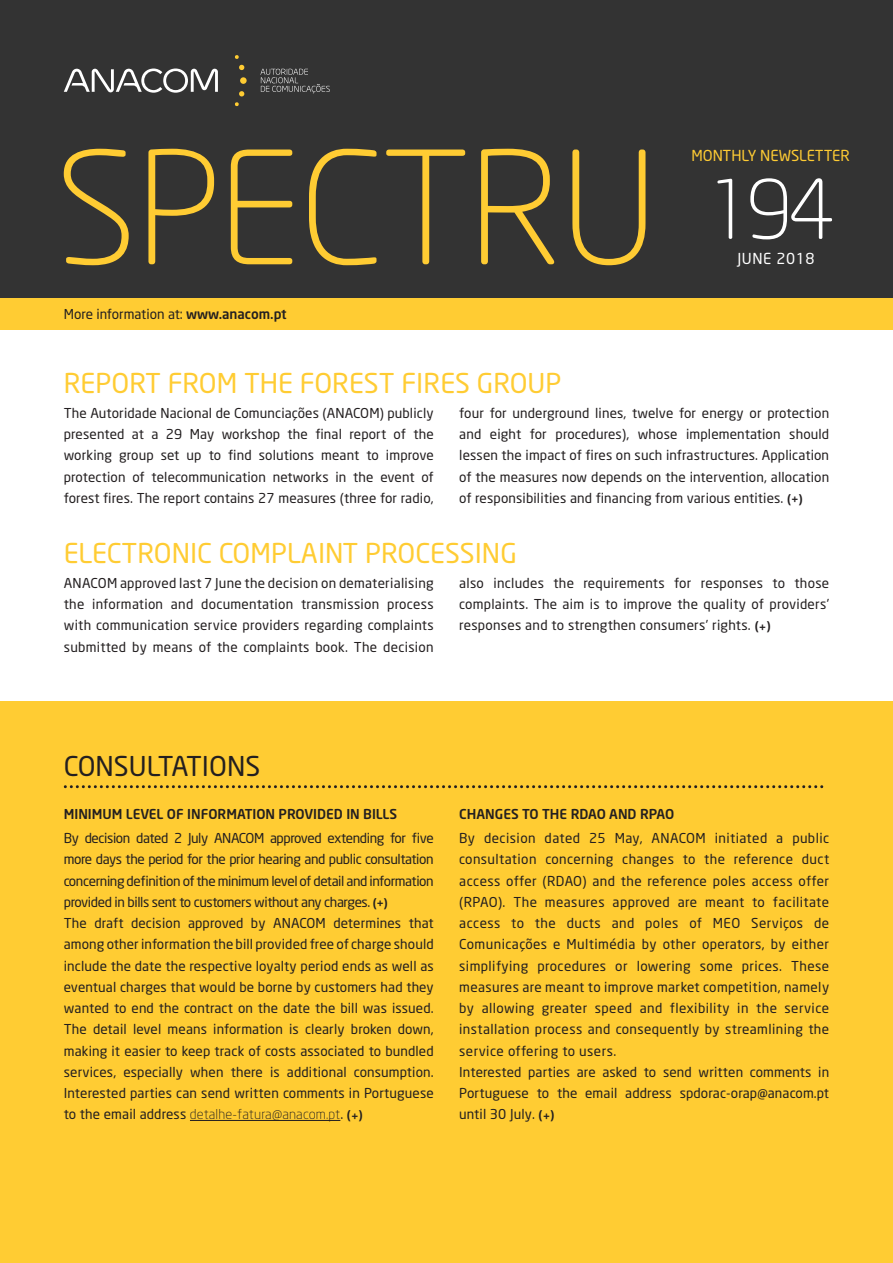
<style>
.page{position:relative;width:893px;height:1263px;background:#fff}
.page>*{position:absolute;margin:0;border:0;box-sizing:border-box;transform-origin:0 0}
.t1{font:300 154.5px "Neo Sans";letter-spacing:-.005em;color:#fc3}
.t2{font:300 81px "Neo Sans";color:#fff}
.TITULOS_CAPA{font:27px "Neo Sans";color:#fc3}
.TÍTULOS_CAPA_CAIXA_d{font:27px "Neo Sans";color:#231f20}
.t3{font:15px "Neo Sans";color:#fc3}
.t4{font:15px "Neo Sans";letter-spacing:.04em;color:#fff}
.Texto{font:13.5px/21.3px "Neo Sans";letter-spacing:.01em;color:#231f20;text-align:justify}
.SUBTÍTULO_ALL_CAPS{font:500 13.5px "Neo Sans";color:#231f20}
.TÍTULOS_GRANDES{font:13.5px "Neo Sans";color:#231f20}
.s1{font-weight:500}
.s2{font-weight:500;font-size:12px}
.s3{font-weight:300}
</style>
<div class="page">
<div style="left:0;top:702px;width:893px;height:561px;background:#fc3"></div>
<hr style="left:190px;top:1120px;width:150px;height:1px;background:#231f20">
<svg style="left:65px;top:785px;width:759px;height:3px"></svg>
<div style="left:0;top:0;width:893px;height:298px;background:#333"></div>
<div style="left:0;top:298px;width:893px;height:32px;background:#fc3"></div>
<svg style="left:235px;top:55px;width:12px;height:51px"></svg>
<svg style="left:260px;top:69px;width:70px;height:24px"></svg>
<svg style="left:64px;top:69px;width:154px;height:24px"></svg>
<h1 class="t1" style="left:55px;top:116px;width:604px">SPECTRU</h1>
<p class="TÍTULOS_GRANDES" style="left:64px;top:306px;width:224px">More information at: <span class="s1">www.anacom.pt</span></p>
<p class="t3" style="left:691px;top:146px;width:160px">MONTHLY NEWSLETTER</p>
<p class="t2" style="left:706px;top:161px;width:130px">194</p>
<p class="t4" style="left:737px;top:249px;width:79px">JUNE 2018</p>
<p class="TITULOS_CAPA" style="left:64px;top:367px;width:499px">REPORT FROM THE FOREST FIRES GROUP</p>
<p class="Texto" style="left:64px;top:402px;width:371px">The Autoridade Nacional de Comunciações (ANACOM) publicly presented at a 29 May workshop the final report of the working group set up to find solutions meant to improve protection of telecommunication networks in the event of forest fires. The report contains 27 measures (three for radio,</p>
<p class="Texto" style="left:459px;top:402px;width:371px">four for underground lines, twelve for energy or protection and eight for procedures), whose implementation should lessen the impact of fires on such infrastructures. Application of the measures now depends on the intervention, allocation of responsibilities and financing from various entities. <span class="s2">(</span><sub>+</sub><span class="s2">)</span></p>
<p class="TITULOS_CAPA" style="left:64px;top:537px;width:455px">ELECTRONIC COMPLAINT PROCESSING</p>
<p class="Texto" style="left:64px;top:572px;width:371px">ANACOM approved last 7 June the decision on dematerialising the information and documentation transmission process with communication service providers regarding complaints submitted by means of the complaints book. The decision</p>
<p class="Texto" style="left:459px;top:572px;width:371px">also includes the requirements for responses to those complaints. The aim is to improve the quality of providers’ responses and to strengthen consumers’ rights. <span class="s2">(</span><sub>+</sub><span class="s2">)</span></p>
<p class="TÍTULOS_CAPA_CAIXA_d" style="left:64px;top:749px;width:198px">CONSULTATIONS</p>
<p class="SUBTÍTULO_ALL_CAPS" style="left:64px;top:805px;width:335px">MINIMUM LEVEL OF INFORMATION PROVIDED IN BILLS</p>
<p class="Texto" style="left:64px;top:827px;width:371px">By decision dated 2 July ANACOM approved extending for five more days the period for the prior hearing and public consultation concerning definition of the minimum level of detail and information provided in bills sent to customers without any charges. <span class="s2">(</span><sub>+</sub><span class="s2">)</span></p>
<p class="Texto" style="left:64px;top:912px;width:371px">The draft decision approved by ANACOM determines that among other information the bill provided free of charge should include the date the respective loyalty period ends as well as eventual charges that would be borne by customers had they wanted to end the contract on the date the bill was issued.<br>The detail level means information is clearly broken down, making it easier to keep track of costs associated to bundled services, especially when there is additional consumption.<br>Interested parties can send written comments in Portuguese to the email address <span class="s3">detalhe-fatura@anacom.pt</span>. <span class="s2">(</span><sub>+</sub><span class="s2">)</span></p>
<p class="SUBTÍTULO_ALL_CAPS" style="left:459px;top:805px;width:216px">CHANGES TO THE RDAO AND RPAO</p>
<p class="Texto" style="left:459px;top:827px;width:371px">By decision dated 25 May, ANACOM initiated a public consultation concerning changes to the reference duct access offer (RDAO) and the reference poles access offer (RPAO). The measures approved are meant to facilitate access to the ducts and poles of MEO Serviços de Comunicações e Multimédia by other operators, by either simplifying procedures or lowering some prices. These measures are meant to improve market competition, namely by allowing greater speed and flexibility in the service installation process and consequently by streamlining the service offering to users.</p>
<p class="Texto" style="left:459px;top:1061px;width:371px">Interested parties are asked to send written comments in Portuguese to the email address spdorac-orap@anacom.pt until 30 July. <span class="s2">(</span><sub>+</sub><span class="s2">)</span></p>
</div>
